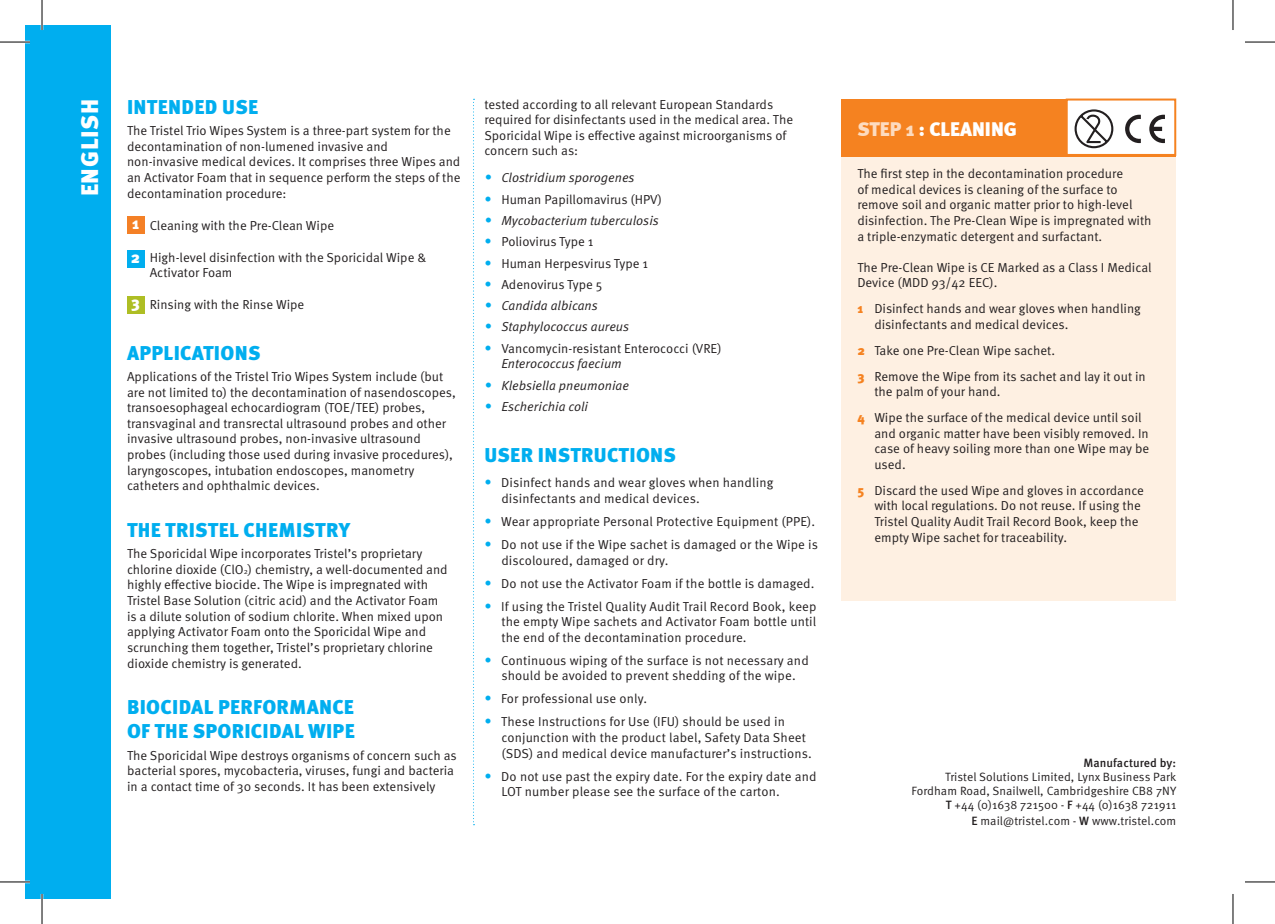
<style>
.page{position:relative;width:1275px;height:924px;background:#fff}
.page>*{position:absolute;margin:0;border:0;box-sizing:border-box;transform-origin:0 0}
.Language{font:900 24px "Meta Pro";letter-spacing:.03em;color:#fff}
.Trio_Headings{font:900 20px/24px "Meta Pro";letter-spacing:.015em;color:#00aeef}
.t1{font:900 20px "Meta";color:#fff}
.t2{font:900 16px "Meta Pro";color:#fff}
.Text{font:13px/15.6px "Meta Pro";color:#231f20}
.User_Text{font:13px/15.6px "Meta Pro";color:#231f20}
.t3{font:italic 13px "Meta Pro";color:#231f20}
.Text-2{font:12px/14px "Meta Pro";letter-spacing:.005em;color:#231f20;text-align:right}
.Text-3{font:500 12px "Meta Pro";letter-spacing:.005em;color:#231f20}
.s1{font-size:7.6px}
.s2{font-size:14px;color:#00aeef}
.s3{font-style:italic}
.s4{color:#fddbbf}
.s5{font-weight:900;color:#f58220}
.s6{font-weight:500}
</style>
<div class="page">
<div style="left:841px;top:133px;width:335px;height:467px;background:#fef0e2"></div>
<div style="left:25px;top:25px;width:85px;height:873px;background:#00aeef"></div>
<div style="left:127px;top:216px;width:17px;height:17px;background:#f48026"></div>
<div style="left:127px;top:250px;width:17px;height:17px;background:#00aeef"></div>
<div style="left:127px;top:296px;width:17px;height:17px;background:#aebe24"></div>
<svg style="left:473px;top:99px;width:1px;height:724px"></svg>
<div style="left:841px;top:99px;width:335px;height:57px;background:#f58220"></div>
<div style="left:1065px;top:98px;width:111px;height:58px;background:#fff;border:2px solid #f58220"></div>
<svg style="left:1149px;top:115px;width:16px;height:28px"></svg>
<svg style="left:1125px;top:115px;width:15px;height:28px"></svg>
<svg style="left:1074px;top:109px;width:40px;height:40px"></svg>
<hr style="left:0;top:41px;width:30px;height:2px;background:#fff">
<hr style="left:0;top:880px;width:30px;height:2px;background:#fff">
<hr style="left:41px;top:0;width:2px;height:30px;background:#fff">
<hr style="left:41px;top:893px;width:2px;height:30px;background:#fff">
<hr style="left:0;top:42px;width:30px;height:1px;background:#000">
<hr style="left:1245px;top:42px;width:30px;height:1px;background:#000">
<hr style="left:0;top:881px;width:30px;height:1px;background:#000">
<hr style="left:1245px;top:881px;width:30px;height:1px;background:#000">
<hr style="left:42px;top:0;width:1px;height:30px;background:#000">
<hr style="left:42px;top:893px;width:1px;height:30px;background:#000">
<hr style="left:1232px;top:0;width:1px;height:30px;background:#000">
<hr style="left:1232px;top:893px;width:1px;height:30px;background:#000">
<p class="Language" style="left:75px;top:196px;width:99px;rotate:-90deg">ENGLISH</p>
<p class="Trio_Headings" style="left:127px;top:96px;width:133px">INTENDED USE</p>
<p class="Text" style="left:127px;top:123px;width:335px">The Tristel Trio Wipes System is a three-part system for the decontamination of non-lumened invasive and non-invasive medical devices. It comprises three Wipes and an Activator Foam that in sequence perform the steps of the decontamination procedure:</p>
<p class="t2" style="left:132px;top:213px;width:9px">1</p>
<p class="Text" style="left:150px;top:217px;width:186px">Cleaning with the Pre-Clean Wipe</p>
<p class="t2" style="left:131px;top:247px;width:11px">2</p>
<p class="Text" style="left:150px;top:249px;width:278px">High-level disinfection with the Sporicidal Wipe &amp;<br>Activator Foam</p>
<p class="t2" style="left:131px;top:292px;width:10px">3</p>
<p class="Text" style="left:150px;top:297px;width:156px">Rinsing with the Rinse Wipe</p>
<p class="Trio_Headings" style="left:127px;top:341px;width:135px">APPLICATIONS</p>
<p class="Text" style="left:127px;top:368px;width:330px">Applications of the Tristel Trio Wipes System include (but are not limited to) the decontamination of nasendoscopes, transoesophageal echocardiogram (TOE/TEE) probes, transvaginal and transrectal ultrasound probes and other invasive ultrasound probes, non-invasive ultrasound probes (including those used during invasive procedures), laryngoscopes, intubation endoscopes, manometry catheters and ophthalmic devices.</p>
<p class="Trio_Headings" style="left:127px;top:518px;width:224px">THE TRISTEL CHEMISTRY</p>
<p class="Text" style="left:127px;top:546px;width:322px">The Sporicidal Wipe incorporates Tristel’s proprietary chlorine dioxide (ClO<span class="s1">2</span>) chemistry, a well-documented and highly effective biocide. The Wipe is impregnated with Tristel Base Solution (citric acid) and the Activator Foam is a dilute solution of sodium chlorite. When mixed upon applying Activator Foam onto the Sporicidal Wipe and scrunching them together, Tristel’s proprietary chlorine dioxide chemistry is generated.</p>
<p class="Trio_Headings" style="left:127px;top:695px;width:229px">BIOCIDAL PERFORMANCE<br>OF THE SPORICIDAL WIPE</p>
<p class="Text" style="left:127px;top:747px;width:331px">The Sporicidal Wipe destroys organisms of concern such as bacterial spores, mycobacteria, viruses, fungi and bacteria in a contact time of 30 seconds. It has been extensively</p>
<p class="Text" style="left:484px;top:96px;width:310px">tested according to all relevant European Standards required for disinfectants used in the medical area. The Sporicidal Wipe is effective against microorganisms of concern such as:</p>
<p class="t3" style="left:484px;top:170px;width:152px"><span class="s2">•</span> Clostridium sporogenes</p>
<p class="Text" style="left:484px;top:191px;width:179px"><span class="s2">•</span> Human Papillomavirus (HPV)</p>
<p class="t3" style="left:484px;top:213px;width:176px"><span class="s2">•</span> Mycobacterium tuberculosis</p>
<p class="Text" style="left:484px;top:234px;width:111px"><span class="s2">•</span> Poliovirus Type 1</p>
<p class="Text" style="left:484px;top:255px;width:165px"><span class="s2">•</span> Human Herpesvirus Type 1</p>
<p class="Text" style="left:484px;top:276px;width:119px"><span class="s2">•</span> Adenovirus Type 5</p>
<p class="t3" style="left:484px;top:298px;width:115px"><span class="s2">•</span> Candida albicans</p>
<p class="t3" style="left:484px;top:319px;width:146px"><span class="s2">•</span> Staphylococcus aureus</p>
<p class="Text" style="left:501px;top:340px;width:222px;text-indent:-17px"><span class="s2">•</span> Vancomycin-resistant Enterococci (VRE)<br><span class="s3">Enterococcus faecium</span></p>
<p class="t3" style="left:484px;top:377px;width:146px"><span class="s2">•</span> Klebsiella pneumoniae</p>
<p class="t3" style="left:484px;top:398px;width:105px"><span class="s2">•</span> Escherichia coli</p>
<p class="Trio_Headings" style="left:484px;top:443px;width:193px">USER INSTRUCTIONS</p>
<p class="Text" style="left:501px;top:475px;width:273px;text-indent:-17px"><span class="s2">•</span> Disinfect hands and wear gloves when handling disinfectants and medical devices.</p>
<p class="Text" style="left:484px;top:513px;width:332px"><span class="s2">•</span> Wear appropriate Personal Protective Equipment (PPE).</p>
<p class="Text" style="left:501px;top:536px;width:318px;text-indent:-17px"><span class="s2">•</span> Do not use if the Wipe sachet is damaged or the Wipe is discoloured, damaged or dry.</p>
<p class="Text" style="left:484px;top:575px;width:332px"><span class="s2">•</span> Do not use the Activator Foam if the bottle is damaged.</p>
<p class="Text" style="left:501px;top:598px;width:317px;text-align:justify;text-indent:-17px"><span class="s2">•</span> If using the Tristel Quality Audit Trail Record Book, keep the empty Wipe sachets and Activator Foam bottle until the end of the decontamination procedure.</p>
<p class="Text" style="left:484px;top:652px;width:326px;text-align:center"><span class="s2">•</span> Continuous wiping of the surface is not necessary and should be avoided to prevent shedding of the wipe.</p>
<p class="Text" style="left:484px;top:691px;width:164px"><span class="s2">•</span> For professional use only.</p>
<p class="Text" style="left:501px;top:713px;width:312px;text-indent:-17px"><span class="s2">•</span> These Instructions for Use (IFU) should be used in conjunction with the product label, Safety Data Sheet (SDS) and medical device manufacturer’s instructions.</p>
<p class="Text" style="left:501px;top:768px;width:317px;text-indent:-17px"><span class="s2">•</span> Do not use past the expiry date. For the expiry date and<br>LOT number please see the surface of the carton.</p>
<p class="t1" style="left:857px;top:117px;width:161px"><span class="s4">STEP 1</span> : CLEANING</p>
<p class="User_Text" style="left:857px;top:166px;width:296px">The first step in the decontamination procedure<br>of medical devices is cleaning of the surface to remove soil and organic matter prior to high-level disinfection. The Pre-Clean Wipe is impregnated with a triple-enzymatic detergent and surfactant.</p>
<p class="User_Text" style="left:857px;top:259px;width:296px">The Pre-Clean Wipe is CE Marked as a Class I Medical<br>Device (MDD 93/42 EEC).</p>
<p class="User_Text" style="left:874px;top:301px;width:268px;text-indent:-17px"><span class="s5">1</span> Disinfect hands and wear gloves when handling disinfectants and medical devices.</p>
<p class="User_Text" style="left:857px;top:342px;width:199px"><span class="s5">2</span> Take one Pre-Clean Wipe sachet.</p>
<p class="User_Text" style="left:874px;top:368px;width:273px;text-indent:-17px"><span class="s5">3</span> Remove the Wipe from its sachet and lay it out in the palm of your hand.</p>
<p class="User_Text" style="left:874px;top:409px;width:276px;text-indent:-17px"><span class="s5">4</span> Wipe the surface of the medical device until soil and organic matter have been visibly removed. In case of heavy soiling more than one Wipe may be used.</p>
<p class="User_Text" style="left:874px;top:482px;width:271px;text-indent:-17px"><span class="s5">5</span> Discard the used Wipe and gloves in accordance with local regulations. Do not reuse. If using the Tristel Quality Audit Trail Record Book, keep the empty Wipe sachet for traceability.</p>
<p class="Text-3" style="left:1083px;top:755px;width:94px">Manufactured by:</p>
<p class="Text-2" style="left:911px;top:770px;width:266px">Tristel Solutions Limited, Lynx Business Park<br>Fordham Road, Snailwell, Cambridgeshire CB8 7NY<br><span class="s6">T</span> +44 (0)1638 721500 - <span class="s6">F</span> +44 (0)1638 721911</p>
<p class="Text-2" style="left:971px;top:814px;width:206px"><span class="s6">E</span> mail@tristel.com - <span class="s6">W</span> www.tristel.com</p>
</div>
